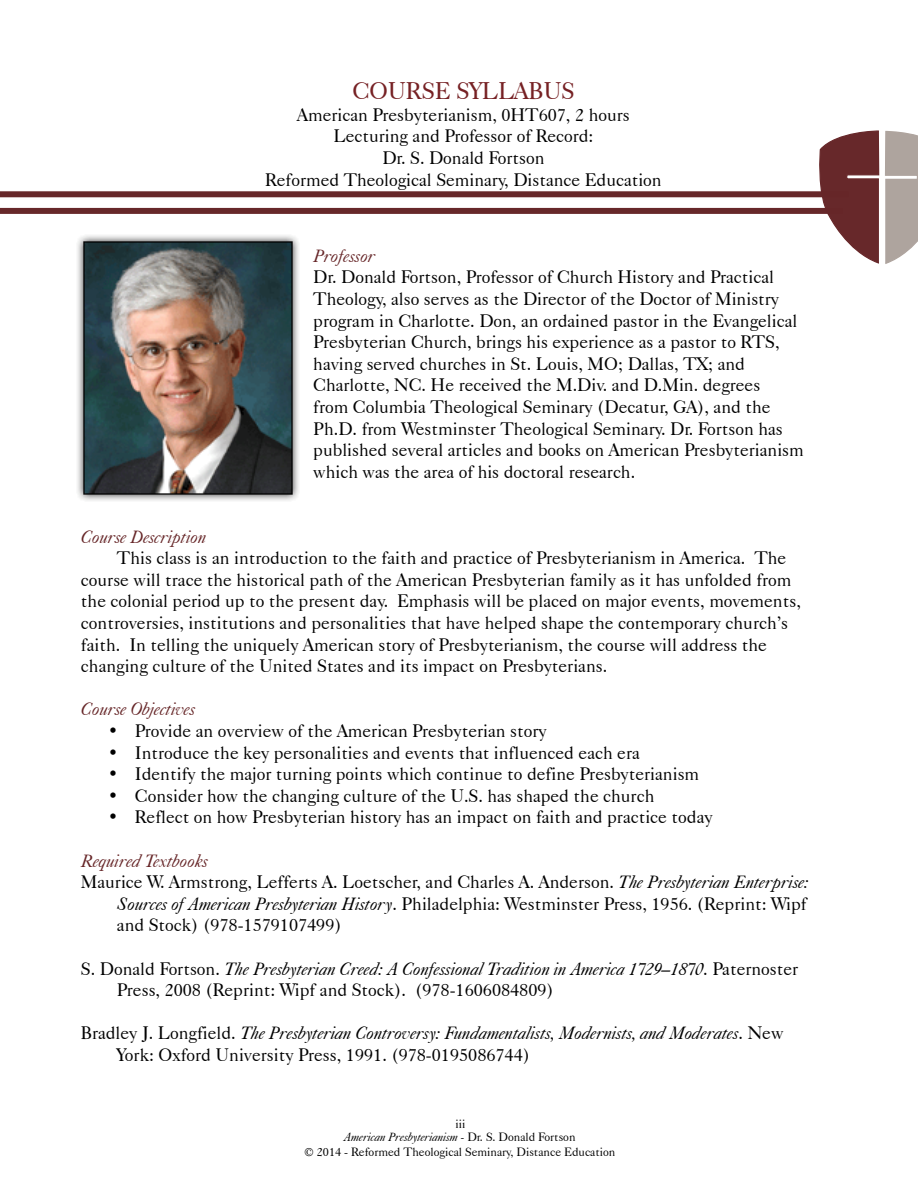
<style>
.page{position:relative;width:918px;height:1188px;background:#fff}
.page>*{position:absolute;margin:0;border:0;box-sizing:border-box;transform-origin:0 0}
.t1{font:24px "Caslon 540 BT";color:#762124}
.t2{font:18px/21.6px "Caslon 540 BT";color:#000}
.t3{font:italic 18px "Caslon 540 BT";color:#662628}
.t4{font:12px/14px "Caslon 540 BT";color:#000;text-align:center}
.s1{font-style:italic}
</style>
<div class="page">
<div style="left:0;top:191px;width:849px;height:6px;background:#662628"></div>
<div style="left:0;top:208px;width:843px;height:6px;background:#662628"></div>
<svg style="left:816px;top:130px;width:102px;height:134px"></svg>
<img style="left:77px;top:235px;width:222px;height:266px">
<h1 class="t1" style="left:352px;top:76px;width:224px">COURSE SYLLABUS</h1>
<p class="t2" style="left:265px;top:103px;width:398px;text-align:center">American Presbyterianism, 0HT607, 2 hours Lecturing and Professor of Record:<br>Dr. S. Donald Fortson<br>Reformed Theological Seminary, Distance Education</p>
<p class="t3" style="left:313px;top:245px;width:63px">Professor</p>
<p class="t2" style="left:313px;top:266px;width:492px">Dr. Donald Fortson, Professor of Church History and Practical Theology, also serves as the Director of the Doctor of Ministry program in Charlotte. Don, an ordained pastor in the Evangelical Presbyterian Church, brings his experience as a pastor to RTS, having served churches in St. Louis, MO; Dallas, TX; and Charlotte, NC. He received the M.Div. and D.Min. degrees<br>from Columbia Theological Seminary (Decatur, GA), and the Ph.D. from Westminster Theological Seminary. Dr. Fortson has published several articles and books on American Presbyterianism which was the area of his doctoral research.</p>
<p class="t3" style="left:81px;top:525px;width:127px">Course Description</p>
<p class="t2" style="left:81px;top:547px;width:721px;text-indent:36px">This class is an introduction to the faith and practice of Presbyterianism in America. The course will trace the historical path of the American Presbyterian family as it has unfolded from the colonial period up to the present day. Emphasis will be placed on major events, movements, controversies, institutions and personalities that have helped shape the contemporary church’s faith. In telling the uniquely American story of Presbyterianism, the course will address the changing culture of the United States and its impact on Presbyterians.</p>
<p class="t3" style="left:81px;top:698px;width:116px">Course Objectives</p>
<p class="t2" style="left:108px;top:720px;width:440px">• Provide an overview of the American Presbyterian story</p>
<p class="t2" style="left:108px;top:741px;width:533px">• Introduce the key personalities and events that influenced each era</p>
<p class="t2" style="left:108px;top:763px;width:593px">• Identify the major turning points which continue to define Presbyterianism</p>
<p class="t2" style="left:108px;top:784px;width:548px">• Consider how the changing culture of the U.S. has shaped the church</p>
<p class="t2" style="left:108px;top:806px;width:606px">• Reflect on how Presbyterian history has an impact on faith and practice today</p>
<p class="t3" style="left:81px;top:849px;width:128px">Required Textbooks</p>
<p class="t2" style="left:81px;top:871px;width:729px">Maurice W. Armstrong, Lefferts A. Loetscher, and Charles A. Anderson. <span class="s1">The Presbyterian Enterprise:</span></p>
<p class="t2" style="left:117px;top:892px;width:691px"><span class="s1">Sources of American Presbyterian History</span>. Philadelphia: Westminster Press, 1956. (Reprint: Wipf</p>
<p class="t2" style="left:117px;top:914px;width:226px">and Stock) (978-1579107499)</p>
<p class="t2" style="left:117px;top:957px;width:683px;text-indent:-36px">S. Donald Fortson. <span class="s1">The Presbyterian Creed: A Confessional Tradition in America 1729–1870</span>. Paternoster<br>Press, 2008 (Reprint: Wipf and Stock). (978-1606084809)</p>
<p class="t2" style="left:117px;top:1022px;width:668px;text-indent:-36px">Bradley J. Longfield. <span class="s1">The Presbyterian Controversy: Fundamentalists, Modernists, and Moderates</span>. New<br>York: Oxford University Press, 1991. (978-0195086744)</p>
<p class="t4" style="left:304px;top:1116px;width:313px">iii<br><span class="s1">American Presbyterianism -</span> Dr. S. Donald Fortson<br>© 2014 - Reformed Theological Seminary, Distance Education</p>
</div>
